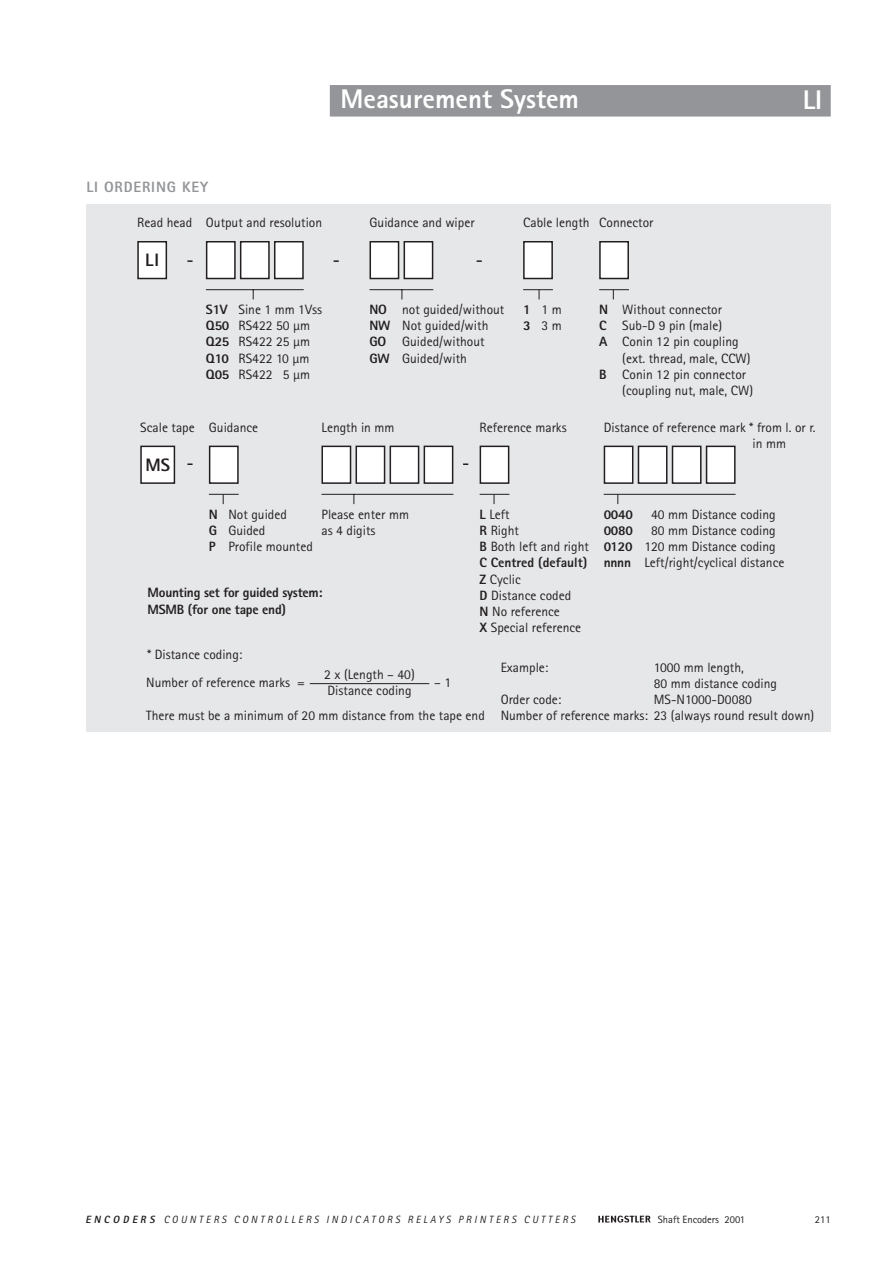
<style>
.page{position:relative;width:893px;height:1263px;background:#fff}
.page>*{position:absolute;margin:0;border:0;box-sizing:border-box;transform-origin:0 0}
.t1{font:800 27px "Rotis Sans Serif";color:#fff}
.t2{font:800 18px "Rotis Sans Serif";color:#231f20}
.t3{font:800 15px "Rotis Sans Serif";letter-spacing:.055em;color:#939598}
.t4{font:13.5px/16.2px "Rotis Sans Serif";color:#231f20}
.t5{font:800 13.5px/16.2px "Rotis Sans Serif";letter-spacing:-.015em;color:#231f20}
.t6{font:italic 10.5px "Rotis Sans Serif";letter-spacing:.275em;color:#231f20}
.t7{font:10.5px "Rotis Sans Serif";color:#231f20}
.s1{font-weight:800}
</style>
<div class="page">
<svg style="left:598px;top:1215px;width:52px;height:8px"></svg>
<div style="left:330px;top:85px;width:500px;height:32px;background:#939598"></div>
<div style="left:86px;top:205px;width:744px;height:527px;background:#e6e7e9"></div>
<div style="left:141px;top:446px;width:33px;height:37px;background:#fff"></div>
<div style="left:140px;top:446px;width:35px;height:38px;border:2px solid #231f20"></div>
<div style="left:210px;top:446px;width:28px;height:37px;background:#fff"></div>
<div style="left:209px;top:446px;width:30px;height:38px;border:2px solid #231f20"></div>
<div style="left:322px;top:446px;width:28px;height:37px;background:#fff"></div>
<div style="left:321px;top:446px;width:30px;height:38px;border:2px solid #231f20"></div>
<div style="left:356px;top:446px;width:28px;height:37px;background:#fff"></div>
<div style="left:355px;top:446px;width:30px;height:38px;border:2px solid #231f20"></div>
<div style="left:480px;top:446px;width:28px;height:37px;background:#fff"></div>
<div style="left:479px;top:446px;width:30px;height:38px;border:2px solid #231f20"></div>
<div style="left:604px;top:446px;width:28px;height:37px;background:#fff"></div>
<div style="left:603px;top:446px;width:30px;height:38px;border:2px solid #231f20"></div>
<hr style="left:321px;top:494px;width:132px;height:1px;background:#231f20">
<div style="left:390px;top:446px;width:28px;height:37px;background:#fff"></div>
<div style="left:389px;top:446px;width:30px;height:38px;border:2px solid #231f20"></div>
<div style="left:424px;top:446px;width:28px;height:37px;background:#fff"></div>
<div style="left:423px;top:446px;width:30px;height:38px;border:2px solid #231f20"></div>
<div style="left:638px;top:446px;width:28px;height:37px;background:#fff"></div>
<div style="left:637px;top:446px;width:30px;height:38px;border:2px solid #231f20"></div>
<div style="left:672px;top:446px;width:28px;height:37px;background:#fff"></div>
<div style="left:671px;top:446px;width:30px;height:38px;border:2px solid #231f20"></div>
<div style="left:706px;top:446px;width:28px;height:37px;background:#fff"></div>
<div style="left:705px;top:446px;width:30px;height:38px;border:2px solid #231f20"></div>
<div style="left:138px;top:242px;width:28px;height:37px;background:#fff"></div>
<div style="left:137px;top:241px;width:30px;height:38px;border:2px solid #231f20"></div>
<div style="left:207px;top:242px;width:28px;height:37px;background:#fff"></div>
<div style="left:206px;top:241px;width:30px;height:38px;border:2px solid #231f20"></div>
<div style="left:241px;top:242px;width:28px;height:37px;background:#fff"></div>
<div style="left:240px;top:241px;width:30px;height:38px;border:2px solid #231f20"></div>
<div style="left:275px;top:242px;width:28px;height:37px;background:#fff"></div>
<div style="left:274px;top:241px;width:30px;height:38px;border:2px solid #231f20"></div>
<div style="left:370px;top:242px;width:28px;height:37px;background:#fff"></div>
<div style="left:369px;top:241px;width:30px;height:38px;border:2px solid #231f20"></div>
<div style="left:404px;top:242px;width:28px;height:37px;background:#fff"></div>
<div style="left:403px;top:241px;width:30px;height:38px;border:2px solid #231f20"></div>
<div style="left:524px;top:242px;width:28px;height:37px;background:#fff"></div>
<div style="left:523px;top:241px;width:30px;height:38px;border:2px solid #231f20"></div>
<div style="left:600px;top:242px;width:28px;height:37px;background:#fff"></div>
<div style="left:599px;top:241px;width:30px;height:38px;border:2px solid #231f20"></div>
<hr style="left:206px;top:289px;width:98px;height:1px;background:#231f20">
<hr style="left:369px;top:289px;width:64px;height:1px;background:#231f20">
<hr style="left:479px;top:494px;width:30px;height:1px;background:#231f20">
<hr style="left:603px;top:494px;width:132px;height:1px;background:#231f20">
<hr style="left:209px;top:494px;width:30px;height:1px;background:#231f20">
<svg style="left:476px;top:260px;width:6px;height:2px"></svg>
<svg style="left:333px;top:260px;width:6px;height:2px"></svg>
<hr style="left:523px;top:289px;width:30px;height:1px;background:#231f20">
<hr style="left:599px;top:289px;width:30px;height:1px;background:#231f20">
<hr style="left:310px;top:683px;width:119px;height:1px;background:#231f20">
<p class="t3" style="left:86px;top:182px;width:123px">LI ORDERING KEY</p>
<h1 class="t1" style="left:340px;top:90px;width:240px">Measurement System</h1>
<h1 class="t1" style="left:802px;top:90px;width:21px">LI</h1>
<p class="t4" style="left:137px;top:216px;width:186px">Read head Output and resolution</p>
<p class="t4" style="left:369px;top:216px;width:106px">Guidance and wiper</p>
<p class="t4" style="left:523px;top:216px;width:132px">Cable length Connector</p>
<h2 class="t2" style="left:145px;top:253px;width:15px">LI</h2>
<p class="t4" style="left:206px;top:303px;width:118px"><span class="s1">S1V</span> Sine 1 mm 1Vss<br><span class="s1">Q50</span> RS422 50 µm<br><span class="s1">Q25</span> RS422 25 µm<br><span class="s1">Q10</span> RS422 10 µm<br><span class="s1">Q05</span> RS422 5 µm</p>
<p class="t4" style="left:369px;top:303px;width:136px"><span class="s1">NO</span> not guided/without<br><span class="s1">NW</span> Not guided/with<br><span class="s1">GO</span> Guided/without<br><span class="s1">GW</span> Guided/with</p>
<p class="t4" style="left:523px;top:303px;width:40px"><span class="s1">1</span> 1 m<br><span class="s1">3</span> 3 m</p>
<p class="t4" style="left:599px;top:303px;width:124px"><span class="s1">N</span> Without connector</p>
<p class="t4" style="left:599px;top:319px;width:124px"><span class="s1">C</span> Sub-D 9 pin (male)</p>
<p class="t4" style="left:599px;top:335px;width:141px"><span class="s1">A</span> Conin 12 pin coupling</p>
<p class="t4" style="left:622px;top:351px;width:130px">(ext. thread, male, CCW)</p>
<p class="t4" style="left:599px;top:368px;width:148px"><span class="s1">B</span> Conin 12 pin connector</p>
<p class="t4" style="left:622px;top:384px;width:132px">(coupling nut, male, CW)</p>
<p class="t4" style="left:140px;top:421px;width:119px">Scale tape Guidance</p>
<p class="t4" style="left:321px;top:421px;width:74px">Length in mm</p>
<p class="t4" style="left:479px;top:421px;width:88px">Reference marks</p>
<p class="t4" style="left:752px;top:421px;width:64px;text-indent:-149px">Distance of reference mark * from l. or r. in mm</p>
<h2 class="t2" style="left:145px;top:458px;width:26px">MS</h2>
<p class="t4" style="left:479px;top:507px;width:111px"><span class="s1">L</span> Left<br><span class="s1">R</span> Right<br><span class="s1">B</span> Both left and right<br><span class="s1">C Centred (default)<br>Z</span> Cyclic<br><span class="s1">D</span> Distance coded<br><span class="s1">N</span> No reference<br><span class="s1">X</span> Special reference</p>
<p class="t4" style="left:209px;top:507px;width:105px"><span class="s1">N</span> Not guided<br><span class="s1">G</span> Guided<br><span class="s1">P</span> Profile mounted</p>
<p class="t4" style="left:321px;top:507px;width:89px">Please enter mm as 4 digits</p>
<p class="t5" style="left:603px;top:507px;width:31px">0040</p>
<p class="t4" style="left:651px;top:507px;width:126px">40 mm Distance coding</p>
<p class="t4" style="left:603px;top:524px;width:182px;text-indent:47px">80 mm Distance coding<br><span class="s1">0120</span> 120 mm Distance coding <span class="s1">nnnn</span> Left/right/cyclical distance</p>
<p class="t5" style="left:603px;top:524px;width:31px">0080</p>
<p class="t5" style="left:147px;top:586px;width:176px">Mounting set for guided system:<br>MSMB (for one tape end)</p>
<p class="t4" style="left:147px;top:648px;width:97px">* Distance coding:</p>
<p class="t4" style="left:324px;top:668px;width:92px">2 x (Length – 40)<br>Distance coding</p>
<p class="t4" style="left:146px;top:676px;width:160px">Number of reference marks =</p>
<p class="t4" style="left:434px;top:676px;width:18px">– 1</p>
<p class="t4" style="left:146px;top:709px;width:340px">There must be a minimum of 20 mm distance from the tape end</p>
<p class="t4" style="left:500px;top:660px;width:49px">Example:</p>
<p class="t4" style="left:654px;top:660px;width:125px">1000 mm length,<br>80 mm distance coding</p>
<p class="t4" style="left:500px;top:693px;width:62px">Order code:</p>
<p class="t4" style="left:500px;top:693px;width:315px;text-indent:153px">MS-N1000-D0080<br>Number of reference marks: 23 (always round result down)</p>
<p class="t6" style="left:86px;top:1216px;width:490px"><span class="s1">ENCODERS</span> COUNTERS CONTROLLERS INDICATORS RELAYS PRINTERS CUTTERS</p>
<p class="t7" style="left:658px;top:1215px;width:89px">Shaft Encoders 2001</p>
<p class="t7" style="left:815px;top:1215px;width:17px">211</p>
</div>
